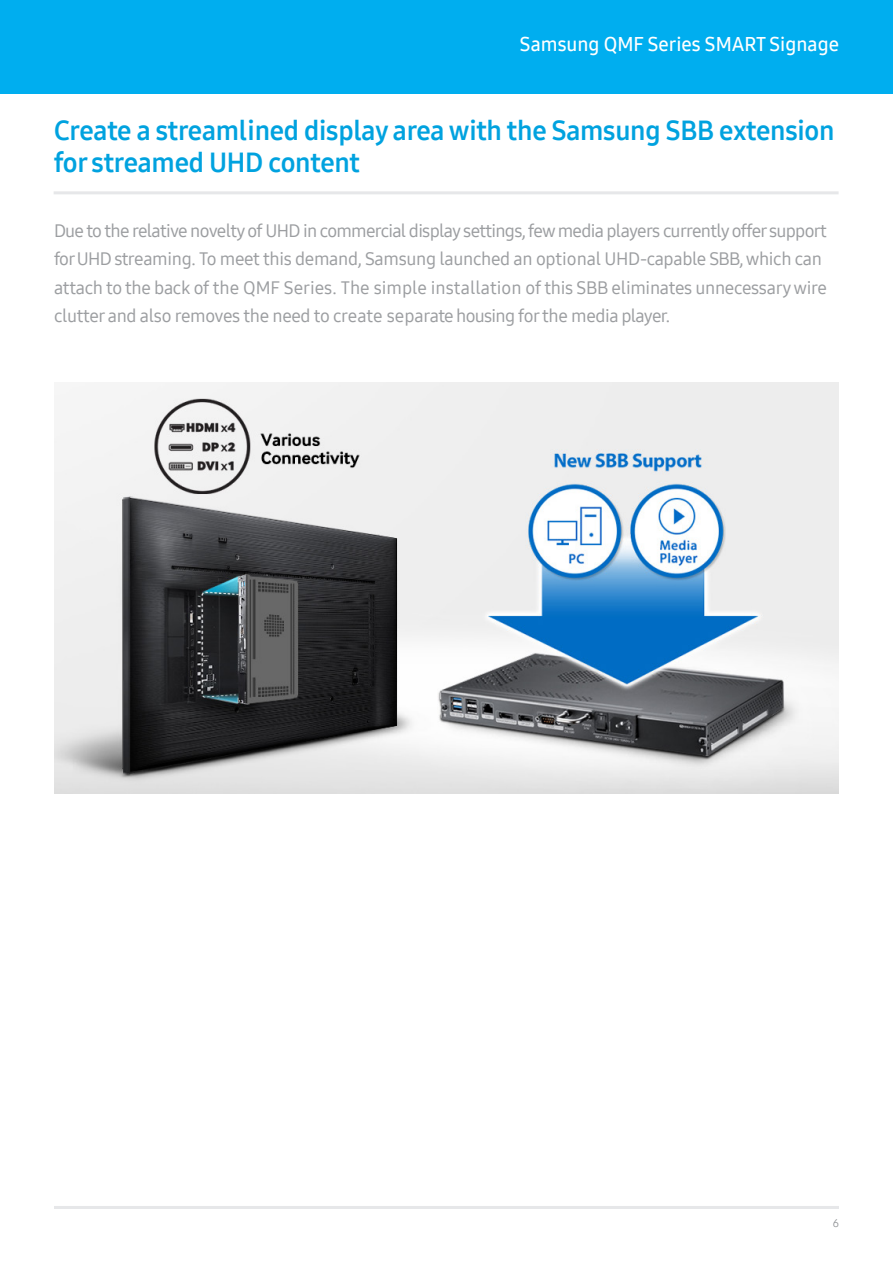
<style>
.page{position:relative;width:893px;height:1263px;background:#fff}
.page>*{position:absolute;margin:0;border:0;box-sizing:border-box;transform-origin:0 0}
.t1{font:27px/32.4px "Samsung One 700";letter-spacing:-.01em;color:#00a2df}
.t2{font:19.5px "Samsung One 600";color:#fff}
.body{font:18px/28.5px "Samsung One 500";letter-spacing:-.02em;color:#9c9ea1}
.t3{font:11.25px "Samsung One 400";color:#939598}
</style>
<div class="page">
<div style="left:0;top:0;width:893px;height:94px;background:#00aeef"></div>
<hr style="left:54px;top:1206px;width:785px;height:3px;background:#e6e7e9">
<hr style="left:54px;top:191px;width:785px;height:3px;background:#e6e7e9">
<img style="left:54px;top:382px;width:785px;height:412px">
<p class="t2" style="left:520px;top:31px;width:320px">Samsung QMF Series SMART Signage</p>
<p class="t1" style="left:54px;top:114px;width:782px">Create a streamlined display area with the Samsung SBB extension for streamed UHD content</p>
<p class="body" style="left:54px;top:216px;width:774px">Due to the relative novelty of UHD in commercial display settings, few media players currently offer support for UHD streaming. To meet this demand, Samsung launched an optional UHD-capable SBB, which can attach to the back of the QMF Series. The simple installation of this SBB eliminates unnecessary wire clutter and also removes the need to create separate housing for the media player.</p>
<p class="t3" style="left:833px;top:1215px;width:8px">6</p>
</div>
